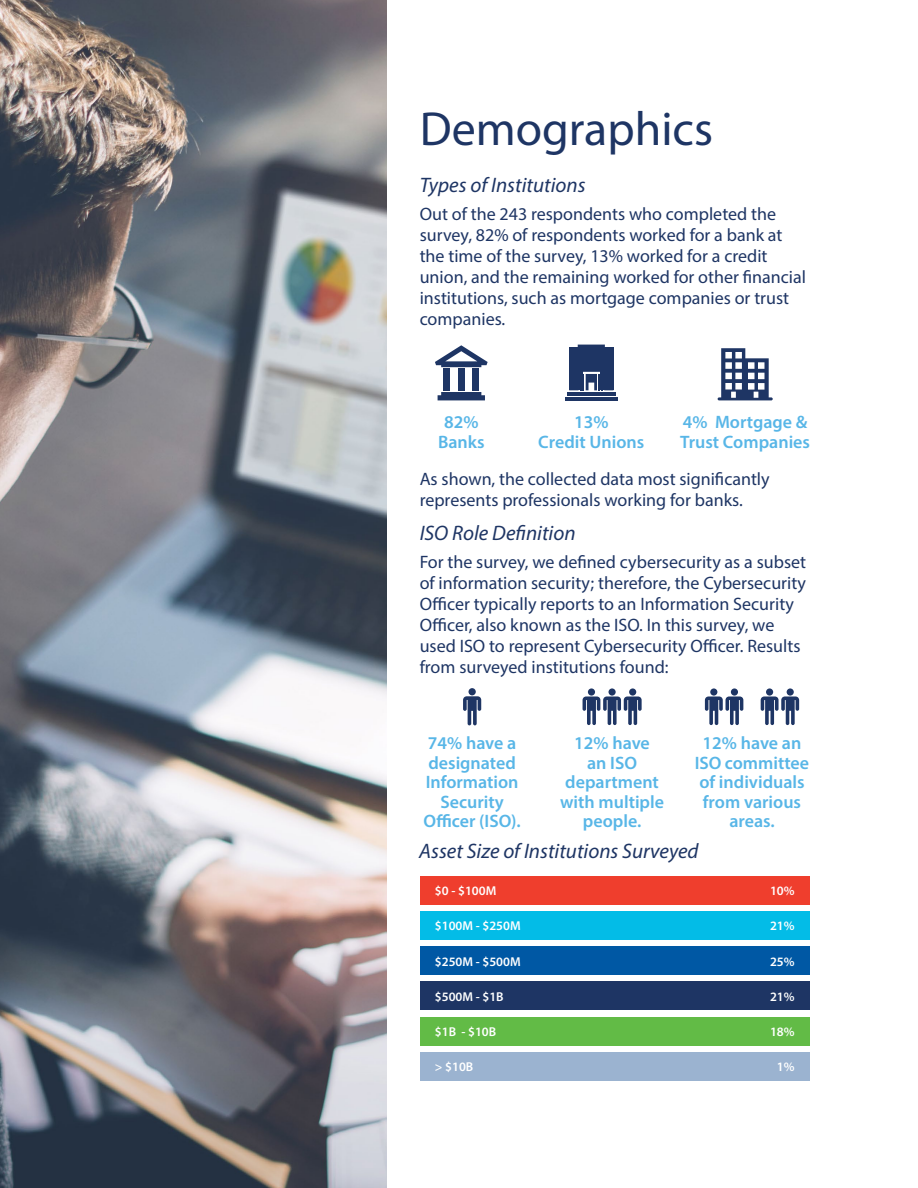
<style>
.page{position:relative;width:918px;height:1188px;background:#fff}
.page>*{position:absolute;margin:0;border:0;box-sizing:border-box;transform-origin:0 0}
.t1{font:48px "Myriad Pro";color:#1e3564}
.t2{font:italic 21px "Myriad Pro";color:#1e3564}
.t3{font:18px/21px "Myriad Pro";color:#1e3564}
.t4{font:600 18px/19.5px "Myriad Pro";color:#58b6e7;text-align:center}
.t5{font:600 12.9px "Myriad Pro";color:#fff}
</style>
<div class="page">
<svg style="left:438px;top:392px;width:47px;height:8px"></svg>
<div style="left:444px;top:369px;width:6px;height:22px;background:#1e3564"></div>
<div style="left:458px;top:369px;width:6px;height:22px;background:#1e3564"></div>
<div style="left:473px;top:369px;width:6px;height:22px;background:#1e3564"></div>
<svg style="left:435px;top:345px;width:53px;height:22px"></svg>
<svg style="left:718px;top:348px;width:55px;height:52px"></svg>
<hr style="left:565px;top:397px;width:53px;height:3px;background:#1e3564">
<hr style="left:567px;top:392px;width:49px;height:3px;background:#1e3564">
<svg style="left:569px;top:345px;width:44px;height:45px"></svg>
<div style="left:569px;top:366px;width:14px;height:24px;background:#1e3564"></div>
<div style="left:600px;top:366px;width:13px;height:24px;background:#1e3564"></div>
<img style="left:0;top:0;width:387px;height:1188px">
<svg style="left:463px;top:696px;width:18px;height:29px"></svg>
<div style="left:469px;top:688px;width:7px;height:7px;background:#1e3564;border-radius:50%"></div>
<div style="left:588px;top:688px;width:7px;height:8px;background:#1e3564;border-radius:50%"></div>
<div style="left:609px;top:688px;width:7px;height:8px;background:#1e3564;border-radius:50%"></div>
<svg style="left:583px;top:696px;width:59px;height:29px"></svg>
<div style="left:629px;top:688px;width:7px;height:8px;background:#1e3564;border-radius:50%"></div>
<div style="left:710px;top:688px;width:7px;height:8px;background:#1e3564;border-radius:50%"></div>
<svg style="left:705px;top:696px;width:38px;height:29px"></svg>
<div style="left:731px;top:688px;width:7px;height:8px;background:#1e3564;border-radius:50%"></div>
<div style="left:766px;top:688px;width:7px;height:8px;background:#1e3564;border-radius:50%"></div>
<svg style="left:761px;top:696px;width:38px;height:29px"></svg>
<div style="left:787px;top:688px;width:7px;height:8px;background:#1e3564;border-radius:50%"></div>
<div style="left:420px;top:876px;width:390px;height:29px;background:#ef3e2d"></div>
<div style="left:420px;top:911px;width:390px;height:29px;background:#03bce7"></div>
<div style="left:420px;top:947px;width:390px;height:28px;background:#0058a4"></div>
<div style="left:420px;top:1017px;width:390px;height:28px;background:#62bb46"></div>
<div style="left:420px;top:982px;width:390px;height:28px;background:#1e3564"></div>
<div style="left:420px;top:1052px;width:390px;height:29px;background:#9bb3d0"></div>
<h1 class="t1" style="left:420px;top:99px;width:295px">Demographics</h1>
<p class="t2" style="left:420px;top:172px;width:167px">Types of Institutions</p>
<p class="t3" style="left:420px;top:203px;width:388px">Out of the 243 respondents who completed the survey, 82% of respondents worked for a bank at the time of the survey, 13% worked for a credit union, and the remaining worked for other financial institutions, such as mortgage companies or trust companies.</p>
<p class="t4" style="left:438px;top:412px;width:48px">82%<br>Banks</p>
<p class="t4" style="left:680px;top:412px;width:131px;text-align:left">4% Mortgage &amp;<br>Trust Companies</p>
<p class="t4" style="left:538px;top:412px;width:108px">13%<br>Credit Unions</p>
<p class="t3" style="left:420px;top:468px;width:352px">As shown, the collected data most significantly represents professionals working for banks.</p>
<p class="t2" style="left:420px;top:520px;width:157px">ISO Role Definition</p>
<p class="t3" style="left:420px;top:551px;width:388px">For the survey, we defined cybersecurity as a subset of information security; therefore, the Cybersecurity Officer typically reports to an Information Security Officer, also known as the ISO. In this survey, we used ISO to represent Cybersecurity Officer. Results from surveyed institutions found:</p>
<p class="t4" style="left:423px;top:733px;width:99px">74% have a designated<br>Information<br>Security<br>Officer (ISO).</p>
<p class="t4" style="left:560px;top:733px;width:105px">12% have<br>an ISO department with multiple people.</p>
<p class="t4" style="left:695px;top:733px;width:116px">12% have an<br>ISO committee of individuals from various areas.</p>
<p class="t2" style="left:419px;top:838px;width:281px">Asset Size of Institutions Surveyed</p>
<p class="t5" style="left:435px;top:883px;width:63px">$0 - $100M</p>
<p class="t5" style="left:770px;top:883px;width:26px">10%</p>
<p class="t5" style="left:435px;top:918px;width:87px">$100M - $250M</p>
<p class="t5" style="left:770px;top:918px;width:26px">21%</p>
<p class="t5" style="left:435px;top:953px;width:87px">$250M - $500M</p>
<p class="t5" style="left:770px;top:953px;width:26px">25%</p>
<p class="t5" style="left:435px;top:988px;width:70px">$500M - $1B</p>
<p class="t5" style="left:770px;top:988px;width:26px">21%</p>
<p class="t5" style="left:435px;top:1023px;width:63px">$1B - $10B</p>
<p class="t5" style="left:770px;top:1023px;width:26px">18%</p>
<p class="t5" style="left:435px;top:1059px;width:40px">&gt; $10B</p>
<p class="t5" style="left:777px;top:1059px;width:19px">1%</p>
</div>
